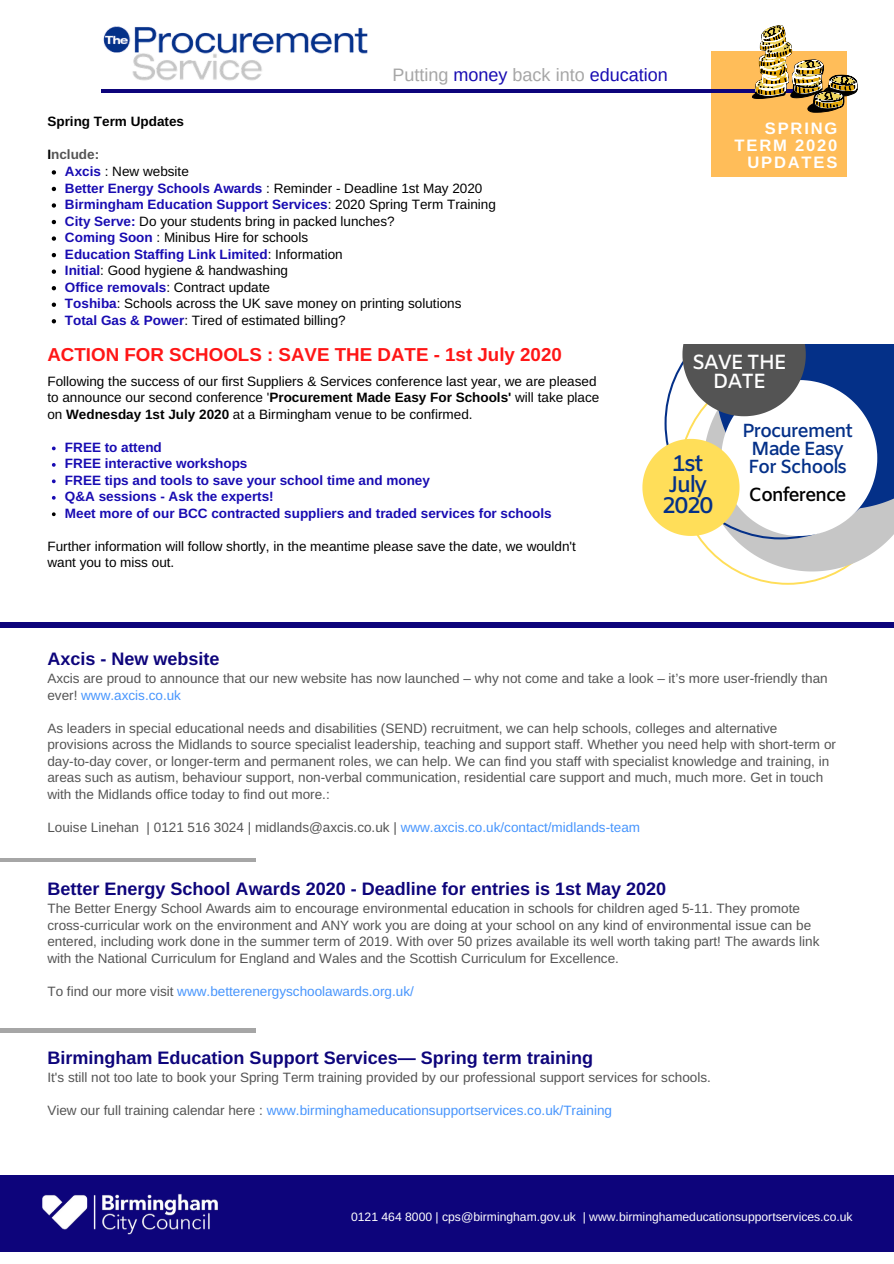
<style>
.page{position:relative;width:894px;height:1264px;background:#fff}
.page>*{position:absolute;margin:0;border:0;box-sizing:border-box;transform-origin:0 0}
.t1{font:600 22.65px/20.9px "Amiko";letter-spacing:-.065em;color:#043088;text-align:center}
.t2{font:600 20.55px/18.9px "Amiko";letter-spacing:-.065em;color:#fff;text-align:center}
.t3{font:600 18.9px/17.5px "Amiko";letter-spacing:-.06em;color:#043088;text-align:center}
.t4{font:600 18.9px "Amiko";letter-spacing:-.065em;color:#000}
.t5{font:700 18.75px "Arimo";color:#ff1616}
.t6{font:700 18px "Arimo";color:#0d047b}
.t7{font:18px "Arimo";color:#a6a6a6}
.t8{font:700 16.5px/17px "Arimo";letter-spacing:.11em;color:#fff;text-align:right}
.t9{font:13.5px/16.5px "Arimo";color:#545454}
.t10{font:13.5px/16.5px "Arimo";color:#000}
.t11{font:700 13.5px/16.5px "Arimo";color:#180bb2}
.t12{font:13.5px "Arimo";color:#4795fd}
.t13{font:700 13.5px "Arimo";color:#000}
.t14{font:700 13.5px "Arimo";color:#545454}
.t15{font:12.15px "Arimo";color:#fff}
.s1{color:#000}
.s2{color:#180bb2}
.s3{font-weight:700;color:#180bb2}
.s4{font-weight:700}
.s5{color:#4795fd}
.s6{color:#545454}
</style>
<div class="page">
<div style="left:711px;top:52px;width:135px;height:134px;background:#ffbd59"></div>
<hr style="left:102px;top:89px;width:702px;height:4px;background:#0d047b">
<img style="left:103px;top:26px;width:265px;height:55px">
<svg style="left:752px;top:25px;width:104px;height:87px"></svg>
<div style="left:0;top:622px;width:893px;height:5px;background:#0d047b"></div>
<hr style="left:0;top:858px;width:256px;height:3px;background:#a6a6a6">
<hr style="left:0;top:1028px;width:256px;height:4px;background:#a6a6a6">
<div style="left:0;top:1175px;width:893px;height:76px;background:#0d047b"></div>
<img style="left:42px;top:1193px;width:176px;height:42px">
<svg style="left:52px;top:170px;width:4px;height:4px"></svg>
<svg style="left:52px;top:187px;width:4px;height:4px"></svg>
<svg style="left:52px;top:203px;width:4px;height:5px"></svg>
<svg style="left:52px;top:220px;width:4px;height:4px"></svg>
<svg style="left:52px;top:236px;width:4px;height:5px"></svg>
<svg style="left:52px;top:253px;width:4px;height:4px"></svg>
<svg style="left:52px;top:269px;width:4px;height:5px"></svg>
<svg style="left:52px;top:286px;width:4px;height:4px"></svg>
<svg style="left:52px;top:302px;width:4px;height:5px"></svg>
<svg style="left:52px;top:319px;width:4px;height:4px"></svg>
<svg style="left:735px;top:571px;width:106px;height:13px"></svg>
<svg style="left:642px;top:344px;width:251px;height:227px"></svg>
<div style="left:536px;top:177px;width:357px;height:167px;background:#fff"></div>
<svg style="left:52px;top:446px;width:4px;height:4px"></svg>
<svg style="left:52px;top:463px;width:4px;height:4px"></svg>
<svg style="left:52px;top:479px;width:4px;height:4px"></svg>
<svg style="left:52px;top:496px;width:4px;height:3px"></svg>
<svg style="left:52px;top:512px;width:4px;height:4px"></svg>
<p class="t13" style="left:47px;top:114px;width:138px">Spring Term Updates</p>
<p class="t14" style="left:47px;top:147px;width:53px"><span class="s1">I</span>nclude:</p>
<h3 class="t7" style="left:392px;top:65px;width:277px">Putting <span class="s2">money</span> back into <span class="s2">education</span></h3>
<p class="t10" style="left:65px;top:163px;width:432px"><span class="s3">Axcis</span> : New website<br><span class="s3">Better Energy Schools Awards</span> : Reminder - Deadline 1st May 2020<br><span class="s3">Birmingham Education Support Services</span>: 2020 Spring Term Training <span class="s3">City Serve:</span> Do your students bring in packed lunches?<br><span class="s3">Coming Soon</span> : Minibus Hire for schools<br><span class="s3">Education Staffing Link Limited</span>: Information<br><span class="s3">Initial</span>: Good hygiene &amp; handwashing<br><span class="s3">Office removals</span>: Contract update<br><span class="s3">Toshiba</span>: Schools across the UK save money on printing solutions <span class="s3">Total Gas &amp; Power</span>: Tired of estimated billing?</p>
<h3 class="t5" style="left:47px;top:344px;width:516px">ACTION FOR SCHOOLS : SAVE THE DATE - 1st July 2020</h3>
<p class="t10" style="left:47px;top:373px;width:553px">Following the success of our first Suppliers &amp; Services conference last year, we are pleased to announce our second conference '<span class="s4">Procurement Made Easy For Schools'</span> will take place on <span class="s4">Wednesday 1st July 2020</span> at a Birmingham venue to be confirmed.</p>
<p class="t8" style="left:734px;top:119px;width:104px">SPRING<br>TERM 2020<br>UPDATES</p>
<h2 class="t2" style="left:692px;top:354px;width:96px">SAVE THE<br>DATE</h2>
<p class="t11" style="left:65px;top:439px;width:488px">FREE to attend<br>FREE interactive workshops<br>FREE tips and tools to save your school time and money<br>Q&amp;A sessions - Ask the experts!<br>Meet more of our BCC contracted suppliers and traded services for schools</p>
<p class="t10" style="left:47px;top:537px;width:529px">Further information will follow shortly, in the meantime please save the date, we wouldn't want you to miss out.</p>
<h1 class="t1" style="left:661px;top:455px;width:53px">1st<br>July<br>2020</h1>
<h3 class="t3" style="left:742px;top:424px;width:112px">Procurement<br>Made Easy<br>For Schools</h3>
<h3 class="t4" style="left:748px;top:483px;width:99px">Conference</h3>
<h3 class="t6" style="left:47px;top:649px;width:174px">Axcis - New website</h3>
<p class="t9" style="left:47px;top:670px;width:781px">Axcis are proud to announce that our new website has now launched – why not come and take a look – it’s more user-friendly than ever! <span class="s5">www.axcis.co.uk</span></p>
<p class="t9" style="left:47px;top:719px;width:789px">As leaders in special educational needs and disabilities (SEND) recruitment, we can help schools, colleges and alternative provisions across the Midlands to source specialist leadership, teaching and support staff. Whether you need help with short-term or day-to-day cover, or longer-term and permanent roles, we can help. We can find you staff with specialist knowledge and training, in areas such as autism, behaviour support, non-verbal communication, residential care support and much, much more. Get in touch with the Midlands office today to find out more.:</p>
<p class="t9" style="left:47px;top:819px;width:594px">Louise Linehan | 0121 516 3024 | midlands@axcis.co.uk | <span class="s5">www.axcis.co.uk/contact/midlands-team</span></p>
<h3 class="t6" style="left:47px;top:878px;width:620px">Better Energy School Awards 2020 - Deadline for entries is 1st May 2020</h3>
<p class="t9" style="left:47px;top:900px;width:773px">The Better Energy School Awards aim to encourage environmental education in schools for children aged 5-11. They promote cross-curricular work on the environment and ANY work you are doing at your school on any kind of environmental issue can be entered, including work done in the summer term of 2019. With over 50 prizes available its well worth taking part! The awards link with the National Curriculum for England and Wales and the Scottish Curriculum for Excellence.</p>
<p class="t12" style="left:47px;top:983px;width:368px"><span class="s6">To find our more visit</span> www.betterenergyschoolawards.org.uk/</p>
<h3 class="t6" style="left:47px;top:1047px;width:547px">Birmingham Education Support Services— Spring term training</h3>
<p class="t9" style="left:47px;top:1068px;width:664px">It's still not too late to book your Spring Term training provided by our professional support services for schools.</p>
<p class="t12" style="left:47px;top:1102px;width:566px"><span class="s6">View our full training calendar here :</span> www.birminghameducationsupportservices.co.uk/Training</p>
<p class="t15" style="left:351px;top:1209px;width:503px">0121 464 8000 | cps@birmingham.gov.uk | www.birminghameducationsupportservices.co.uk</p>
</div>
